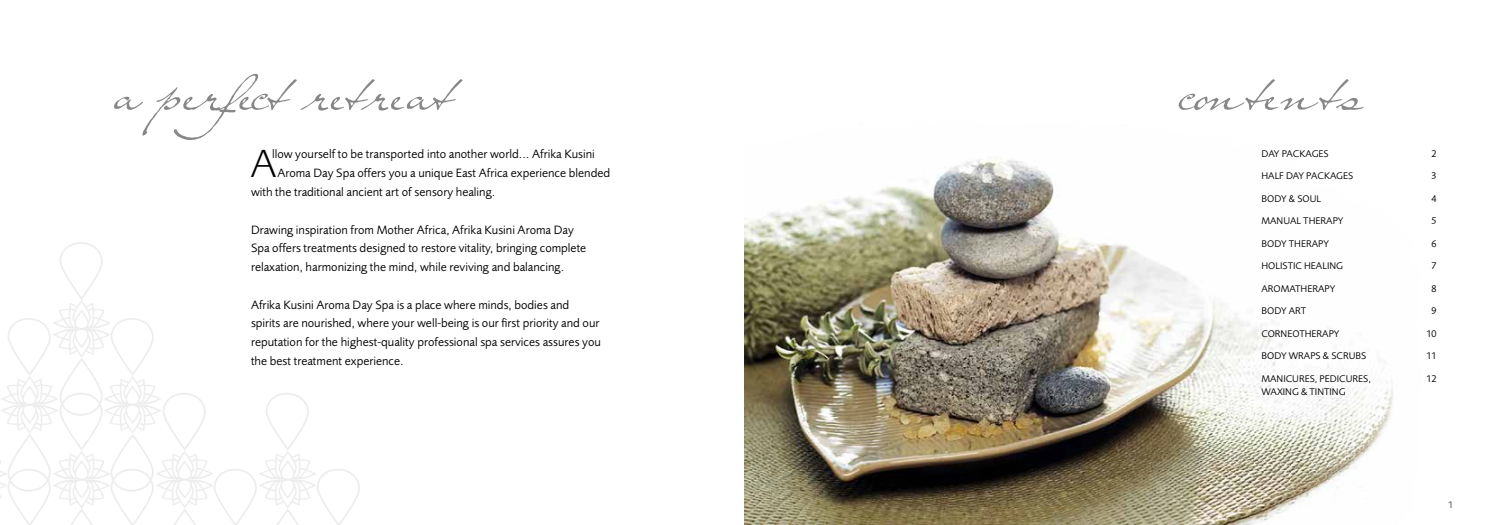
<style>
.page{position:relative;width:1489px;height:525px;background:#fff}
.page>*{position:absolute;margin:0;border:0;box-sizing:border-box;transform-origin:0 0}
.t1{font:300 40.62px "Foundry Sans";color:#000}
.t2{font:12.5px/18.8px "Foundry Sans";color:#000}
.t3{font:10px "Foundry Sans";color:#000}
.t4{font:600 10px "Foundry Sans";color:#878786}
</style>
<div class="page">
<img style="left:744px;top:158px;width:649px;height:366px">
<svg style="left:1178px;top:79px;width:185px;height:31px"></svg>
<svg style="left:114px;top:74px;width:348px;height:66px"></svg>
<svg style="left:0;top:242px;width:360px;height:282px"></svg>
<p class="t2" style="left:272px;top:145px;width:324px">llow yourself to be transported into another world... Afrika Kusini</p>
<p class="t2" style="left:277px;top:163px;width:334px">Aroma Day Spa offers you a unique East Africa experience blended</p>
<p class="t2" style="left:251px;top:182px;width:246px">with the traditional ancient art of sensory healing.</p>
<p class="t2" style="left:251px;top:220px;width:337px">Drawing inspiration from Mother Africa, Afrika Kusini Aroma Day<br>Spa offers treatments designed to restore vitality, bringing complete relaxation, harmonizing the mind, while reviving and balancing.</p>
<p class="t2" style="left:251px;top:295px;width:351px">Afrika Kusini Aroma Day Spa is a place where minds, bodies and spirits are nourished, where your well-being is our first priority and our reputation for the highest-quality professional spa services assures you the best treatment experience.</p>
<h1 class="t1" style="left:250px;top:140px;width:28px">A</h1>
<p class="t3" style="left:1261px;top:147px;width:69px">DAY PACKAGES</p>
<p class="t3" style="left:1431px;top:147px;width:7px">2</p>
<p class="t3" style="left:1261px;top:170px;width:93px">HALF DAY PACKAGES</p>
<p class="t3" style="left:1431px;top:170px;width:7px">3</p>
<p class="t3" style="left:1261px;top:192px;width:61px">BODY &amp; SOUL</p>
<p class="t3" style="left:1431px;top:192px;width:7px">4</p>
<p class="t3" style="left:1261px;top:215px;width:83px">MANUAL THERAPY</p>
<p class="t3" style="left:1431px;top:215px;width:7px">5</p>
<p class="t3" style="left:1261px;top:237px;width:69px">BODY THERAPY</p>
<p class="t3" style="left:1431px;top:237px;width:7px">6</p>
<p class="t3" style="left:1261px;top:260px;width:83px">HOLISTIC HEALING</p>
<p class="t3" style="left:1431px;top:260px;width:7px">7</p>
<p class="t3" style="left:1261px;top:282px;width:75px">AROMATHERAPY</p>
<p class="t3" style="left:1431px;top:282px;width:7px">8</p>
<p class="t3" style="left:1261px;top:305px;width:46px">BODY ART</p>
<p class="t3" style="left:1431px;top:305px;width:7px">9</p>
<p class="t3" style="left:1261px;top:327px;width:79px">CORNEOTHERAPY</p>
<p class="t3" style="left:1426px;top:327px;width:12px">10</p>
<p class="t3" style="left:1261px;top:350px;width:106px">BODY WRAPS &amp; SCRUBS</p>
<p class="t3" style="left:1426px;top:350px;width:12px">11</p>
<p class="t3" style="left:1261px;top:372px;width:111px">MANICURES, PEDICURES,</p>
<p class="t3" style="left:1426px;top:372px;width:12px">12</p>
<p class="t3" style="left:1261px;top:385px;width:85px">WAXING &amp; TINTING</p>
<p class="t4" style="left:1447px;top:498px;width:7px">1</p>
</div>
